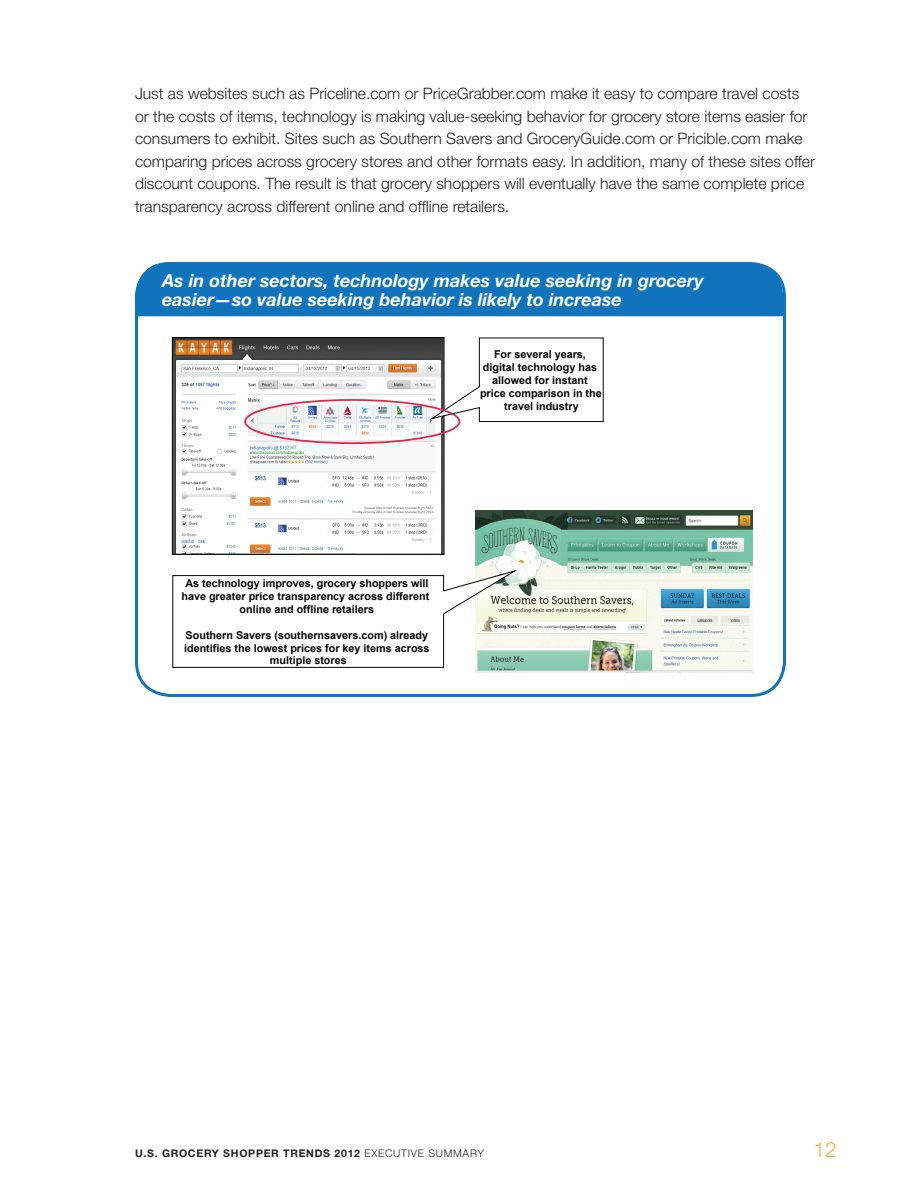
<style>
.page{position:relative;width:918px;height:1188px;background:#fff}
.page>*{position:absolute;margin:0;border:0;box-sizing:border-box;transform-origin:0 0}
.t1{font:300 21px "Helvetica Neue";color:#fbb03f}
.t2{font:italic 700 18px/19.5px "Helvetica Neue";color:#fff}
.t3{font:300 15.75px/22.5px "Helvetica Neue";color:#231f20}
.t4{font:700 10.8px/13px "Arial";color:#050504;text-align:center}
.t5{font:700 10.5px "Helvetica Neue";letter-spacing:.07em;color:#231f20}
.s1{font-weight:300}
</style>
<div class="page">
<img style="left:174px;top:339px;width:268px;height:214px">
<div style="left:172px;top:337px;width:272px;height:218px;border:1px solid #050504"></div>
<svg style="left:428px;top:337px;width:176px;height:85px"></svg>
<div style="left:244px;top:399px;width:216px;height:45px;border:2px solid #e3294a;border-radius:50%"></div>
<img style="left:475px;top:511px;width:278px;height:162px">
<svg style="left:172px;top:569px;width:348px;height:99px"></svg>
<div style="left:135px;top:262px;width:648px;height:54px;background:#1074bc"></div>
<p class="t3" style="left:135px;top:82px;width:682px">Just as websites such as Priceline.com or PriceGrabber.com make it easy to compare travel costs or the costs of items, technology is making value-seeking behavior for grocery store items easier for consumers to exhibit. Sites such as Southern Savers and GroceryGuide.com or Pricible.com make comparing prices across grocery stores and other formats easy. In addition, many of these sites offer discount coupons. The result is that grocery shoppers will eventually have the same complete price transparency across different online and offline retailers.</p>
<p class="t2" style="left:162px;top:270px;width:543px">As in other sectors, technology makes value seeking in grocery easier—so value seeking behavior is likely to increase</p>
<p class="t4" style="left:480px;top:348px;width:123px">For several years, digital technology has allowed for instant price comparison in the travel industry</p>
<p class="t4" style="left:181px;top:577px;width:249px">As technology improves, grocery shoppers will have greater price transparency across different online and offline retailers</p>
<p class="t4" style="left:184px;top:629px;width:247px;line-height:12.6px">Southern Savers (southernsavers.com) already identifies the lowest prices for key items across multiple stores</p>
<p class="t5" style="left:135px;top:1146px;width:351px">U.S. GROCERY SHOPPER TRENDS 2012 <span class="s1">EXECUTIVE SUMMARY</span></p>
<h1 class="t1" style="left:814px;top:1136px;width:25px">12</h1>
</div>
